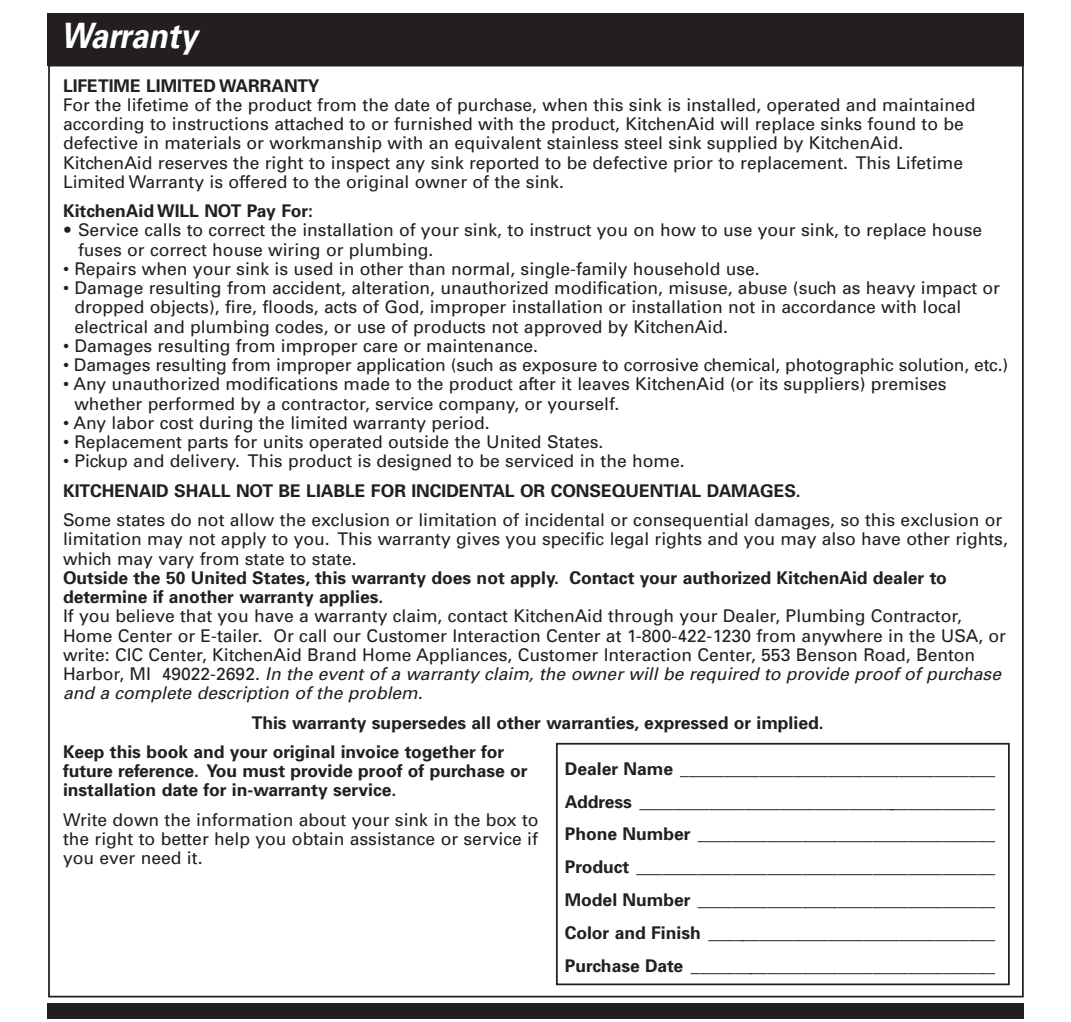
<style>
.page{position:relative;width:1071px;height:1022px;background:#fff}
.page>*{position:absolute;margin:0;border:0;box-sizing:border-box;transform-origin:0 0}
.t1{font:italic 700 35px "Univers";color:#fff;scale:.9 1}
.t2{font:17.5px/19.2px "Univers";color:#231f20}
.t3{font:700 17.5px/32.9px "Univers";color:#231f20}
.s1{font-weight:900}
.s2{font-style:italic}
</style>
<div class="page">
<div style="left:47px;top:1003px;width:977px;height:15px;background:#231f20"></div>
<div style="left:47px;top:13px;width:977px;height:53px;background:#231f20"></div>
<div style="left:556px;top:743px;width:454px;height:242px;border:2px solid #231f20"></div>
<h1 class="t1" style="left:61px;top:23px;width:153px">Warranty</h1>
<p class="t3" style="left:63px;top:71px;width:258px">LIFETIME LIMITED WARRANTY</p>
<p class="t2" style="left:63px;top:97px;width:914px">For the lifetime of the product from the date of purchase, when this sink is installed, operated and maintained according to instructions attached to or furnished with the product, KitchenAid will replace sinks found to be defective in materials or workmanship with an equivalent stainless steel sink supplied by KitchenAid.<br>KitchenAid reserves the right to inspect any sink reported to be defective prior to replacement. This Lifetime Limited Warranty is offered to the original owner of the sink.</p>
<p class="t3" style="left:63px;top:196px;width:252px">KitchenAid WILL NOT Pay For:</p>
<p class="t2" style="left:78px;top:222px;width:906px;text-indent:-15px"><span class="s1">•</span> Service calls to correct the installation of your sink, to instruct you on how to use your sink, to replace house fuses or correct house wiring or plumbing.</p>
<p class="t2" style="left:63px;top:261px;width:698px">• Repairs when your sink is used in other than normal, single-family household use.</p>
<p class="t2" style="left:74px;top:280px;width:927px;text-indent:-11px">• Damage resulting from accident, alteration, unauthorized modification, misuse, abuse (such as heavy impact or dropped objects), fire, floods, acts of God, improper installation or installation not in accordance with local electrical and plumbing codes, or use of products not approved by KitchenAid.</p>
<p class="t2" style="left:63px;top:338px;width:477px">• Damages resulting from improper care or maintenance.</p>
<p class="t2" style="left:63px;top:357px;width:947px">• Damages resulting from improper application (such as exposure to corrosive chemical, photographic solution, etc.)</p>
<p class="t2" style="left:74px;top:376px;width:874px;text-indent:-11px">• Any unauthorized modifications made to the product after it leaves KitchenAid (or its suppliers) premises whether performed by a contractor, service company, or yourself.</p>
<p class="t2" style="left:63px;top:415px;width:428px">• Any labor cost during the limited warranty period.</p>
<p class="t2" style="left:63px;top:434px;width:542px">• Replacement parts for units operated outside the United States.</p>
<p class="t2" style="left:63px;top:453px;width:623px">• Pickup and delivery. This product is designed to be serviced in the home.</p>
<p class="t3" style="left:63px;top:476px;width:739px">KITCHENAID SHALL NOT BE LIABLE FOR INCIDENTAL OR CONSEQUENTIAL DAMAGES.</p>
<p class="t2" style="left:63px;top:512px;width:946px">Some states do not allow the exclusion or limitation of incidental or consequential damages, so this exclusion or limitation may not apply to you. This warranty gives you specific legal rights and you may also have other rights, which may vary from state to state.</p>
<p class="t3" style="left:63px;top:570px;width:885px;line-height:19.2px">Outside the 50 United States, this warranty does not apply. Contact your authorized KitchenAid dealer to determine if another warranty applies.</p>
<p class="t2" style="left:63px;top:608px;width:945px">If you believe that you have a warranty claim, contact KitchenAid through your Dealer, Plumbing Contractor, Home Center or E-tailer. Or call our Customer Interaction Center at 1-800-422-1230 from anywhere in the USA, or write: CIC Center, KitchenAid Brand Home Appliances, Customer Interaction Center, 553 Benson Road, Benton Harbor, MI 49022-2692. <span class="s2">In the event of a warranty claim, the owner will be required to provide proof of purchase and a complete description of the problem.</span></p>
<p class="t3" style="left:63px;top:709px;width:762px;line-height:29.4px;text-indent:189px">This warranty supersedes all other warranties, expressed or implied.<br>Keep this book and your original invoice together for</p>
<p class="t3" style="left:63px;top:763px;width:466px;line-height:19.2px">future reference. You must provide proof of purchase or installation date for in-warranty service.</p>
<p class="t2" style="left:63px;top:812px;width:477px;text-align:justify">Write down the information about your sink in the box to the right to better help you obtain assistance or service if you ever need it.</p>
<p class="t3" style="left:565px;top:754px;width:432px;text-align:justify">Dealer Name ____________________________________ Address _________________________________________ Phone Number __________________________________ Product _________________________________________ Model Number __________________________________ Color and Finish _________________________________ Purchase Date ___________________________________</p>
</div>
